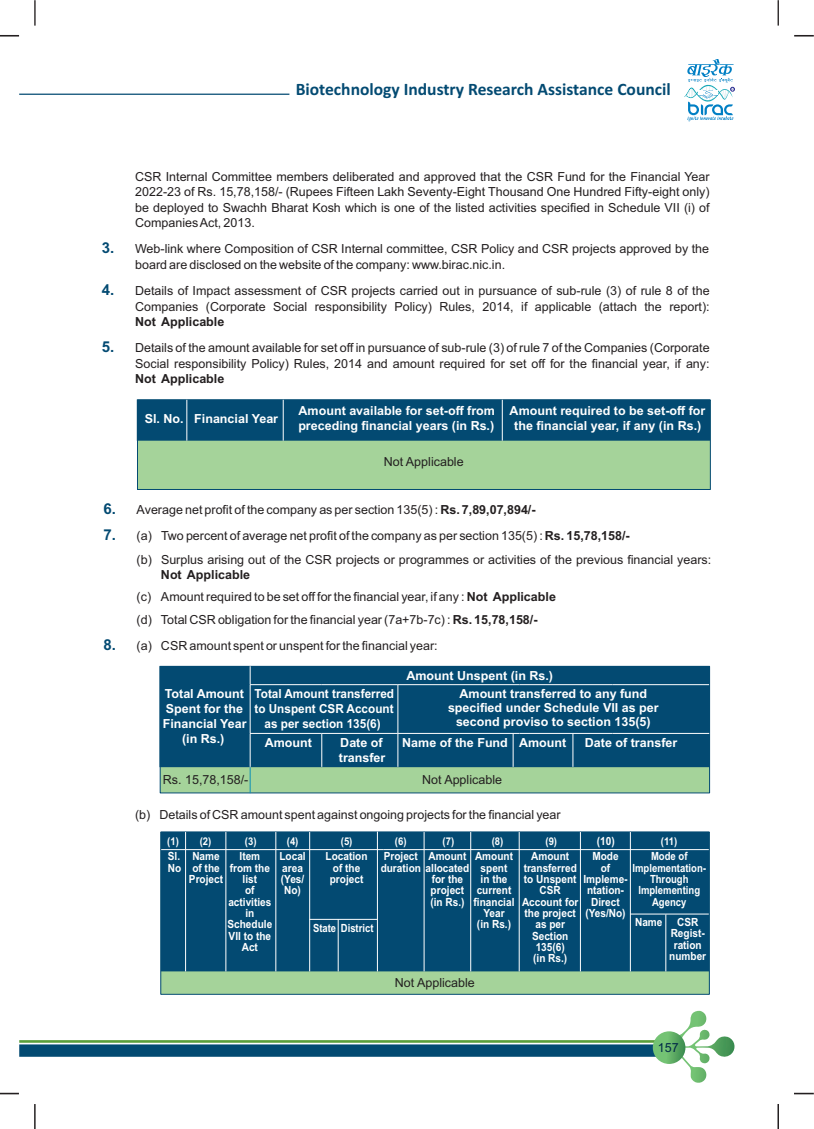
<style>
.page{position:relative;width:814px;height:1129px;background:#fff}
.page>*{position:absolute;margin:0;border:0;box-sizing:border-box;transform-origin:0 0}
.t1{font:700 17.5px "Calibri";color:#034a72}
.t2{font:12.5px/15.4px "Arial";color:#231f20}
.t3{font:700 12.5px/15px "Arial";color:#fff;text-align:center}
.t4{font:700 12.5px/15px "Arial";color:#fff;text-align:center;scale:.94 1}
.t5{font:700 12.5px "Arial";color:#231f20}
.t6{font:12.5px "Arial";color:#002847}
.t7{font:700 11.25px/11.2px "Arial";color:#fff;scale:.89 1}
.t8{font:700 11.25px/11.2px "Arial";color:#fff;text-align:center;scale:.85 1}
.t9{font:700 11.25px "Arial";color:#fff;scale:.84 1}
.t10{font:700 10.62px "Arial";color:#fff;scale:.89 1}
.s1{font-weight:700;font-size:15px;color:#034a72}
.s2{font-weight:700}
</style>
<div class="page">
<div style="left:137px;top:399px;width:573px;height:91px;background:#a5d39a"></div>
<div style="left:137px;top:399px;width:572px;height:42px;background:#034a72"></div>
<hr style="left:186px;top:400px;width:1px;height:41px;background:#fff">
<hr style="left:283px;top:400px;width:1px;height:41px;background:#fff">
<hr style="left:502px;top:400px;width:1px;height:41px;background:#fff">
<svg style="left:159px;top:666px;width:551px;height:127px;background:#9ecd98"></svg>
<div style="left:159px;top:666px;width:550px;height:101px;background:#034a72"></div>
<svg style="left:250px;top:666px;width:1px;height:18px"></svg>
<hr style="left:250px;top:685px;width:1px;height:48px;background:#fff">
<hr style="left:397px;top:685px;width:1px;height:48px;background:#fff">
<hr style="left:250px;top:684px;width:71px;height:1px;background:#fff">
<hr style="left:321px;top:684px;width:77px;height:1px;background:#fff">
<hr style="left:398px;top:684px;width:121px;height:1px;background:#fff">
<hr style="left:519px;top:684px;width:93px;height:1px;background:#fff">
<hr style="left:612px;top:684px;width:96px;height:1px;background:#fff">
<hr style="left:250px;top:733px;width:71px;height:1px;background:#fff">
<hr style="left:250px;top:734px;width:1px;height:33px;background:#fff">
<hr style="left:321px;top:733px;width:77px;height:1px;background:#fff">
<hr style="left:321px;top:734px;width:1px;height:33px;background:#fff">
<hr style="left:397px;top:734px;width:1px;height:33px;background:#fff">
<hr style="left:512px;top:734px;width:1px;height:33px;background:#fff">
<hr style="left:398px;top:733px;width:121px;height:1px;background:#fff">
<hr style="left:519px;top:733px;width:93px;height:1px;background:#fff">
<hr style="left:612px;top:733px;width:97px;height:1px;background:#fff">
<hr style="left:572px;top:734px;width:1px;height:33px;background:#fff">
<svg style="left:250px;top:767px;width:1px;height:26px"></svg>
<svg style="left:160px;top:831px;width:549px;height:164px;background:#97c698"></svg>
<div style="left:161px;top:832px;width:547px;height:139px;background:#034a72"></div>
<hr style="left:185px;top:832px;width:1px;height:139px;background:#fff">
<hr style="left:225px;top:832px;width:1px;height:139px;background:#fff">
<hr style="left:275px;top:832px;width:1px;height:139px;background:#fff">
<hr style="left:309px;top:832px;width:1px;height:139px;background:#fff">
<hr style="left:423px;top:832px;width:1px;height:139px;background:#fff">
<hr style="left:470px;top:832px;width:1px;height:139px;background:#fff">
<hr style="left:518px;top:832px;width:1px;height:139px;background:#fff">
<hr style="left:580px;top:832px;width:1px;height:139px;background:#fff">
<hr style="left:629px;top:832px;width:1px;height:139px;background:#fff">
<svg style="left:161px;top:849px;width:24px;height:1px"></svg>
<hr style="left:185px;top:849px;width:41px;height:1px;background:#fff">
<hr style="left:226px;top:849px;width:50px;height:1px;background:#fff">
<hr style="left:276px;top:849px;width:33px;height:1px;background:#fff">
<hr style="left:309px;top:849px;width:34px;height:1px;background:#fff">
<hr style="left:343px;top:849px;width:40px;height:1px;background:#fff">
<hr style="left:383px;top:849px;width:41px;height:1px;background:#fff">
<hr style="left:377px;top:832px;width:1px;height:139px;background:#fff">
<hr style="left:424px;top:849px;width:284px;height:1px;background:#fff">
<hr style="left:309px;top:919px;width:68px;height:1px;background:#fff">
<hr style="left:338px;top:919px;width:1px;height:52px;background:#fff">
<hr style="left:630px;top:914px;width:35px;height:1px;background:#fff">
<hr style="left:665px;top:914px;width:43px;height:1px;background:#fff">
<hr style="left:665px;top:914px;width:1px;height:57px;background:#fff">
<svg style="left:684px;top:59px;width:50px;height:62px"></svg>
<svg style="left:35px;top:0;width:1px;height:26px"></svg>
<svg style="left:0;top:36px;width:19px;height:1px"></svg>
<svg style="left:0;top:1093px;width:19px;height:1px"></svg>
<svg style="left:777px;top:0;width:1px;height:26px"></svg>
<svg style="left:794px;top:36px;width:19px;height:1px"></svg>
<svg style="left:777px;top:1104px;width:1px;height:25px"></svg>
<svg style="left:794px;top:1093px;width:19px;height:1px"></svg>
<svg style="left:35px;top:1104px;width:1px;height:25px"></svg>
<hr style="left:19px;top:94px;width:270px;height:1px;background:#034a72">
<svg style="left:19px;top:1010px;width:716px;height:73px"></svg>
<svg style="left:652px;top:1031px;width:33px;height:33px"></svg>
<h1 class="t1" style="left:295px;top:81px;width:376px">Biotechnology Industry Research Assistance Council</h1>
<p class="t2" style="left:135px;top:170px;width:575px;text-align:justify">CSR Internal Committee members deliberated and approved that the CSR Fund for the Financial Year 2022-23 of Rs. 15,78,158/- (Rupees Fifteen Lakh Seventy-Eight Thousand One Hundred Fifty-eight only) be deployed to Swachh Bharat Kosh which is one of the listed activities specified in Schedule VII (i) of Companies Act, 2013.</p>
<p class="t2" style="left:135px;top:242px;width:575px;line-height:16px;text-indent:-33px"><span class="s1">3.</span> Web-link where Composition of CSR Internal committee, CSR Policy and CSR projects approved by the board are disclosed on the website of the company: www.birac.nic.in.</p>
<p class="t2" style="left:102px;top:284px;width:609px;line-height:16px;text-align:right"><span class="s1">4.</span> Details of Impact assessment of CSR projects carried out in pursuance of sub-rule (3) of rule 8 of the<br>Companies (Corporate Social responsibility Policy) Rules, 2014, if applicable (attach the report):</p>
<p class="t5" style="left:135px;top:317px;width:91px">Not Applicable</p>
<p class="t2" style="left:102px;top:341px;width:609px;line-height:16px;text-align:right"><span class="s1">5.</span> Details of the amount available for set off in pursuance of sub-rule (3) of rule 7 of the Companies (Corporate<br>Social responsibility Policy) Rules, 2014 and amount required for set off for the financial year, if any:</p>
<p class="t5" style="left:135px;top:374px;width:91px">Not Applicable</p>
<p class="t3" style="left:145px;top:412px;width:135px">Sl. No. Financial Year</p>
<p class="t3" style="left:298px;top:405px;width:198px;text-align:left">Amount available for set-off from preceding financial years (in Rs.)</p>
<p class="t3" style="left:509px;top:405px;width:197px">Amount required to be set-off for the financial year, if any (in Rs.)</p>
<p class="t2" style="left:383px;top:455px;width:81px">Not Applicable</p>
<p class="t2" style="left:103px;top:503px;width:433px"><span class="s1">6.</span> Average net profit of the company as per section 135(5) : <span class="s2">Rs. 7,89,07,894/-</span></p>
<p class="t2" style="left:137px;top:525px;width:576px;line-height:23.2px;text-indent:-33px"><span class="s1">7.</span> (a) Two percent of average net profit of the company as per section 135(5) : <span class="s2">Rs. 15,78,158/-<br></span>(b) Surplus arising out of the CSR projects or programmes or activities of the previous financial years:</p>
<p class="t2" style="left:137px;top:564px;width:420px;line-height:22.4px;text-indent:24px"><span class="s2">Not Applicable<br></span>(c) Amount required to be set off for the financial year, if any : <span class="s2">Not Applicable </span>(d) Total CSR obligation for the financial year (7a+7b-7c) : <span class="s2">Rs. 15,78,158/-</span></p>
<p class="t2" style="left:103px;top:639px;width:336px"><span class="s1">8.</span> (a) CSR amount spent or unspent for the financial year:</p>
<p class="t3" style="left:163px;top:688px;width:85px">Total Amount<br>Spent for the<br>Financial Year (in Rs.)</p>
<p class="t3" style="left:406px;top:669px;width:148px">Amount Unspent (in Rs.)</p>
<p class="t4" style="left:254px;top:688px;width:150px">Total Amount transferred to Unspent CSR Account as per section 135(6)</p>
<p class="t3" style="left:448px;top:687px;width:212px;line-height:14px">Amount transferred to any fund specified under Schedule VII as per second proviso to section 135(5)</p>
<p class="t3" style="left:264px;top:736px;width:49px">Amount</p>
<p class="t3" style="left:339px;top:736px;width:48px;text-align:left">Date of transfer</p>
<p class="t3" style="left:402px;top:736px;width:165px">Name of the Fund Amount</p>
<p class="t3" style="left:584px;top:736px;width:94px">Date of transfer</p>
<p class="t2" style="left:163px;top:773px;width:87px">Rs. 15,78,158/-</p>
<p class="t2" style="left:422px;top:773px;width:81px">Not Applicable</p>
<p class="t2" style="left:135px;top:808px;width:427px">(b) Details of CSR amount spent against ongoing projects for the financial year</p>
<p class="t10" style="left:167px;top:837px;width:51px">(1) (2)</p>
<p class="t10" style="left:245px;top:837px;width:15px">(3)</p>
<p class="t10" style="left:287px;top:837px;width:15px">(4)</p>
<p class="t10" style="left:341px;top:837px;width:15px">(5)</p>
<p class="t10" style="left:395px;top:837px;width:15px">(6)</p>
<p class="t10" style="left:442px;top:837px;width:15px">(7)</p>
<p class="t10" style="left:491px;top:837px;width:15px">(8)</p>
<p class="t10" style="left:545px;top:837px;width:15px">(9)</p>
<p class="t7" style="left:596px;top:836px;width:22px">(10)</p>
<p class="t10" style="left:660px;top:837px;width:20px">(11)</p>
<p class="t7" style="left:168px;top:852px;width:17px">Sl.<br>No</p>
<p class="t7" style="left:473px;top:852px;width:47px;text-align:center">Amount spent<br>in the current financial<br>Year<br>(in Rs.)</p>
<p class="t7" style="left:583px;top:852px;width:51px;text-align:center">Mode<br>of<br>Impleme&shy;ntation-<br>Direct (Yes/No)</p>
<p class="t8" style="left:632px;top:852px;width:88px">Mode of<br>Implementation-<br>Through<br>Implementing<br>Agency</p>
<p class="t7" style="left:189px;top:852px;width:40px">Name of the<br>Project</p>
<p class="t7" style="left:227px;top:852px;width:52px;text-align:center">Item from the list<br>of activities in<br>Schedule<br>VII to the<br>Act</p>
<p class="t7" style="left:279px;top:852px;width:31px">Local area (Yes/<br>No)</p>
<p class="t7" style="left:325px;top:852px;width:49px;text-align:center">Location of the project</p>
<p class="t7" style="left:380px;top:852px;width:101px">Project<br>duration allocated</p>
<p class="t7" style="left:522px;top:852px;width:65px;text-align:center">Amount transferred to Unspent<br>CSR<br>Account for the project as per<br>Section<br>135(6)<br>(in Rs.)</p>
<p class="t7" style="left:428px;top:846px;width:44px;line-height:22.6px">Amount for the</p>
<p class="t7" style="left:430px;top:886px;width:40px">project (in Rs.)</p>
<p class="t7" style="left:669px;top:917px;width:43px;text-align:center">CSR<br>Regist&shy;ration number</p>
<p class="t7" style="left:634px;top:917px;width:32px">Name</p>
<p class="t9" style="left:313px;top:924px;width:73px">State District</p>
<p class="t2" style="left:394px;top:976px;width:81px">Not Applicable</p>
<p class="t6" style="left:657px;top:1043px;width:22px">157</p>
</div>
